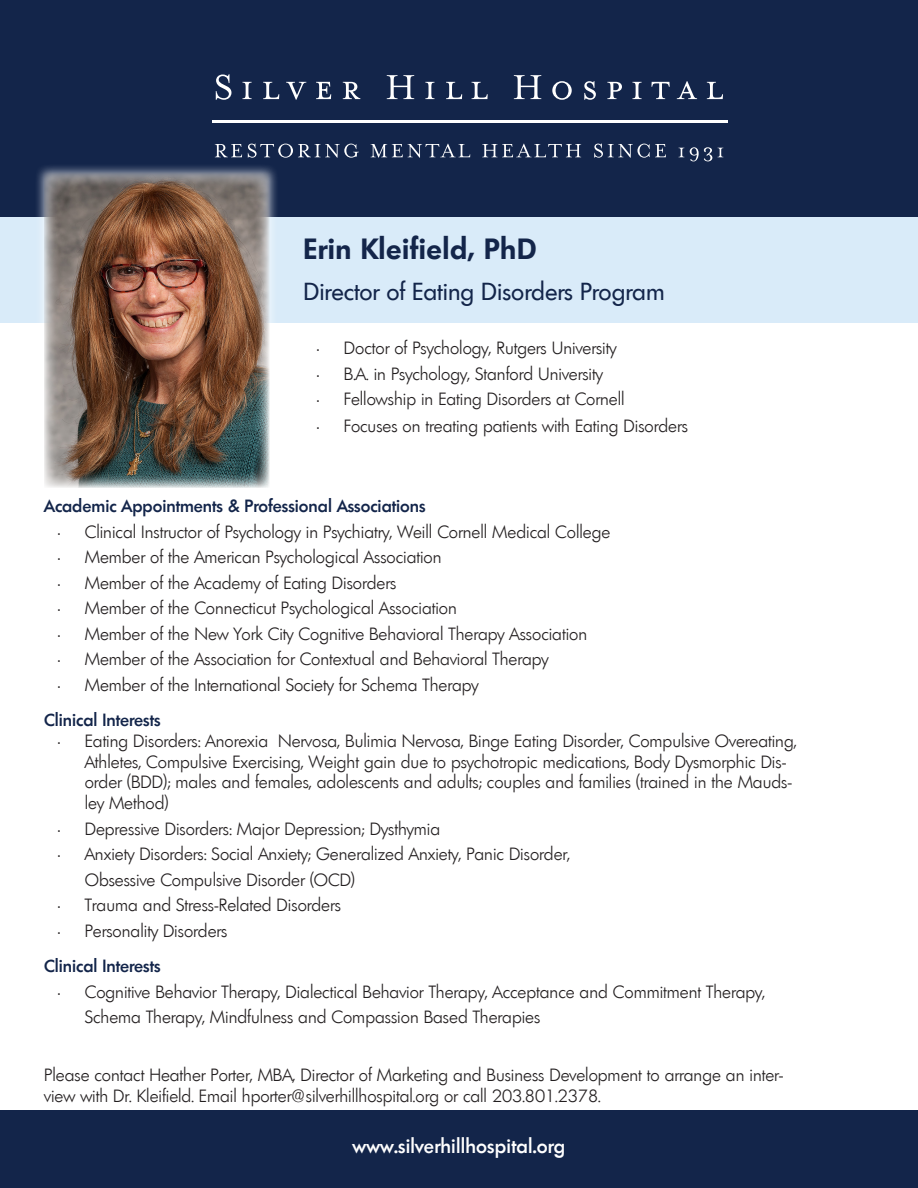
<style>
.page{position:relative;width:918px;height:1188px;background:#fff}
.page>*{position:absolute;margin:0;border:0;box-sizing:border-box;transform-origin:0 0}
.t1{font:600 28.5px "Limerick";letter-spacing:.02em;color:#13254a}
.t2{font:24px "Limerick";color:#13254a}
.t3{font:500 19.5px "Limerick";letter-spacing:.01em;color:#fff}
.t4{font:300 17.25px/20.7px "Limerick";color:#231f20}
.t5{font:500 17.25px "Limerick";color:#13254a}
</style>
<div class="page">
<div style="left:0;top:1110px;width:918px;height:78px;background:#13254a"></div>
<div style="left:0;top:0;width:918px;height:222px;background:#13254a"></div>
<div style="left:0;top:217px;width:918px;height:105px;background:#d9ebf9"></div>
<svg style="left:216px;top:74px;width:15px;height:26px"></svg>
<svg style="left:242px;top:82px;width:10px;height:17px"></svg>
<svg style="left:263px;top:82px;width:16px;height:17px"></svg>
<svg style="left:286px;top:82px;width:20px;height:18px"></svg>
<svg style="left:316px;top:82px;width:15px;height:17px"></svg>
<svg style="left:343px;top:82px;width:17px;height:17px"></svg>
<svg style="left:387px;top:75px;width:27px;height:24px"></svg>
<svg style="left:425px;top:82px;width:9px;height:17px"></svg>
<svg style="left:446px;top:82px;width:16px;height:17px"></svg>
<svg style="left:472px;top:82px;width:16px;height:17px"></svg>
<svg style="left:514px;top:75px;width:27px;height:24px"></svg>
<svg style="left:552px;top:81px;width:20px;height:19px"></svg>
<svg style="left:584px;top:81px;width:12px;height:19px"></svg>
<svg style="left:607px;top:82px;width:15px;height:17px"></svg>
<svg style="left:632px;top:82px;width:10px;height:17px"></svg>
<svg style="left:651px;top:82px;width:19px;height:17px"></svg>
<svg style="left:677px;top:81px;width:20px;height:18px"></svg>
<svg style="left:707px;top:82px;width:16px;height:17px"></svg>
<hr style="left:212px;top:120px;width:515px;height:3px;background:#fff">
<svg style="left:215px;top:144px;width:27px;height:13px"></svg>
<svg style="left:248px;top:144px;width:111px;height:14px"></svg>
<svg style="left:371px;top:144px;width:99px;height:14px"></svg>
<svg style="left:482px;top:144px;width:99px;height:13px"></svg>
<svg style="left:594px;top:144px;width:72px;height:14px"></svg>
<svg style="left:679px;top:148px;width:5px;height:9px"></svg>
<svg style="left:690px;top:147px;width:22px;height:14px"></svg>
<svg style="left:718px;top:148px;width:5px;height:9px"></svg>
<div style="left:34px;top:163px;width:245px;height:334px;background:#fff;opacity:.75"></div>
<img style="left:44px;top:173px;width:225px;height:315px">
<p class="t1" style="left:303px;top:231px;width:234px">Erin Kleifield, PhD</p>
<p class="t2" style="left:303px;top:276px;width:363px">Director of Eating Disorders Program</p>
<p class="t4" style="left:317px;top:338px;width:301px">• Doctor of Psychology, Rutgers University</p>
<p class="t4" style="left:317px;top:363px;width:287px">• B.A. in Psychology, Stanford University</p>
<p class="t4" style="left:317px;top:389px;width:309px">• Fellowship in Eating Disorders at Cornell</p>
<p class="t4" style="left:317px;top:416px;width:373px">• Focuses on treating patients with Eating Disorders</p>
<p class="t5" style="left:44px;top:495px;width:383px">Academic Appointments &amp; Professional Associations</p>
<p class="t4" style="left:58px;top:521px;width:554px">• Clinical Instructor of Psychology in Psychiatry, Weill Cornell Medical College</p>
<p class="t4" style="left:58px;top:547px;width:385px">• Member of the American Psychological Association</p>
<p class="t4" style="left:58px;top:572px;width:340px">• Member of the Academy of Eating Disorders</p>
<p class="t4" style="left:58px;top:598px;width:401px">• Member of the Connecticut Psychological Association</p>
<p class="t4" style="left:58px;top:623px;width:531px">• Member of the New York City Cognitive Behavioral Therapy Association</p>
<p class="t4" style="left:58px;top:649px;width:492px">• Member of the Association for Contextual and Behavioral Therapy</p>
<p class="t4" style="left:58px;top:674px;width:422px">• Member of the International Society for Schema Therapy</p>
<p class="t5" style="left:44px;top:709px;width:118px">Clinical Interests</p>
<p class="t4" style="left:85px;top:731px;width:713px;text-indent:-27px">• Eating Disorders: Anorexia Nervosa, Bulimia Nervosa, Binge Eating Disorder, Compulsive Overeating, Athletes, Compulsive Exercising, Weight gain due to psychotropic medications, Body Dysmorphic Dis&shy;order (BDD); males and females, adolescents and adults; couples and families (trained in the Mauds&shy;ley Method)</p>
<p class="t4" style="left:58px;top:818px;width:384px">• Depressive Disorders: Major Depression; Dysthymia</p>
<p class="t4" style="left:85px;top:841px;width:487px;line-height:25.5px;text-indent:-27px">• Anxiety Disorders: Social Anxiety; Generalized Anxiety, Panic Disorder,<br>Obsessive Compulsive Disorder (OCD)</p>
<p class="t4" style="left:58px;top:895px;width:285px">• Trauma and Stress-Related Disorders</p>
<p class="t4" style="left:58px;top:920px;width:171px">• Personality Disorders</p>
<p class="t5" style="left:44px;top:955px;width:118px">Clinical Interests</p>
<p class="t4" style="left:85px;top:979px;width:682px;line-height:25.5px;text-indent:-27px">• Cognitive Behavior Therapy, Dialectical Behavior Therapy, Acceptance and Commitment Therapy,<br>Schema Therapy, Mindfulness and Compassion Based Therapies</p>
<p class="t4" style="left:44px;top:1065px;width:741px">Please contact Heather Porter, MBA, Director of Marketing and Business Development to arrange an inter&shy;view with Dr. Kleifield. Email hporter@silverhillhospital.org or call 203.801.2378.</p>
<p class="t3" style="left:353px;top:1134px;width:214px">www.silverhillhospital.org</p>
</div>
